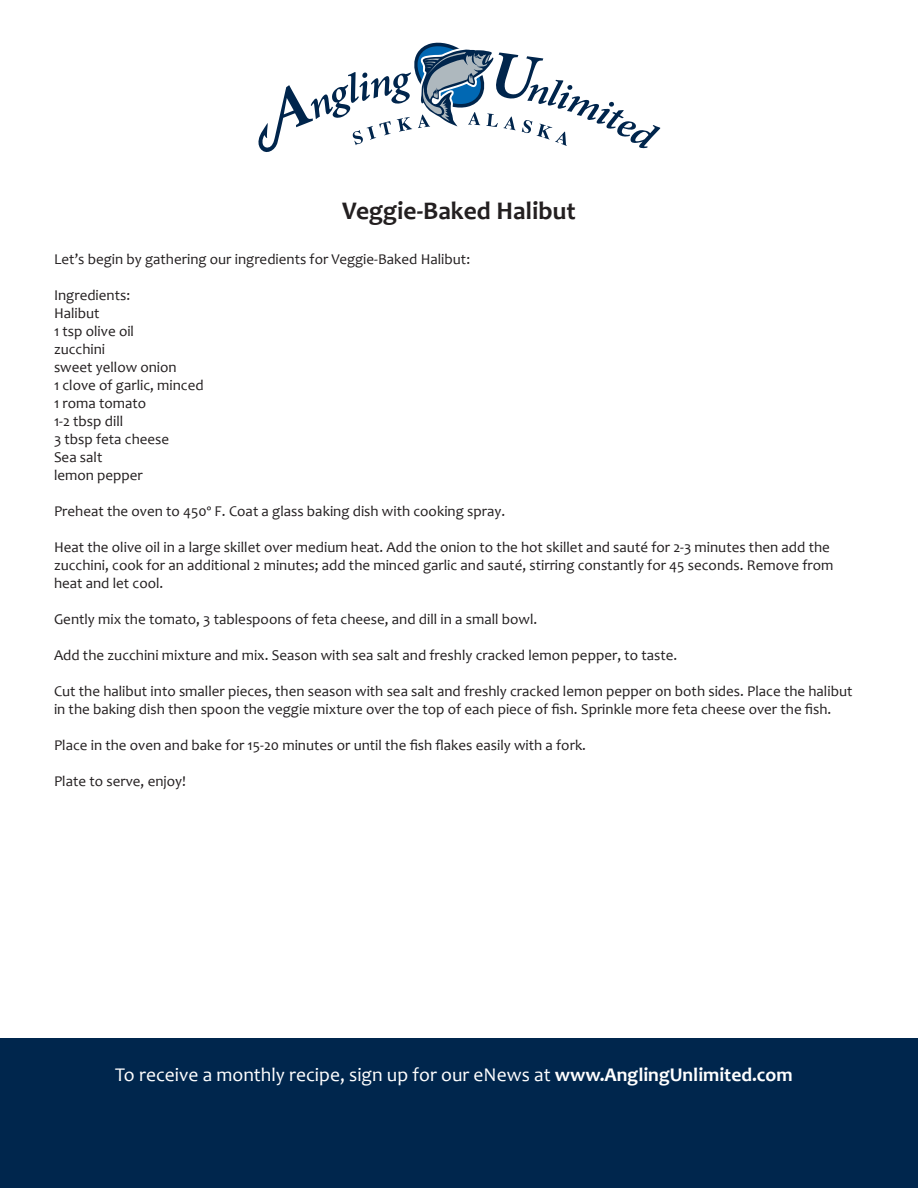
<style>
.page{position:relative;width:918px;height:1188px;background:#fff}
.page>*{position:absolute;margin:0;border:0;box-sizing:border-box;transform-origin:0 0}
.t1{font:700 25.5px "Candara";color:#231f20}
.t2{font:19.5px "Candara";color:#fff}
.t3{font:15px/18px "Candara";color:#231f20}
.s1{font-weight:700}
</style>
<div class="page">
<div style="left:0;top:1039px;width:918px;height:149px;background:#00264d"></div>
<svg style="left:258px;top:42px;width:403px;height:110px"></svg>
<p class="t1" style="left:342px;top:195px;width:235px">Veggie-Baked Halibut</p>
<p class="t3" style="left:54px;top:251px;width:418px">Let’s begin by gathering our ingredients for Veggie-Baked Halibut:</p>
<p class="t3" style="left:54px;top:287px;width:78px">Ingredients:</p>
<p class="t3" style="left:54px;top:305px;width:47px">Halibut</p>
<p class="t3" style="left:54px;top:323px;width:82px">1 tsp olive oil</p>
<p class="t3" style="left:54px;top:341px;width:53px">zucchini</p>
<p class="t3" style="left:54px;top:359px;width:124px">sweet yellow onion</p>
<p class="t3" style="left:54px;top:377px;width:151px">1 clove of garlic, minced</p>
<p class="t3" style="left:54px;top:395px;width:94px">1 roma tomato</p>
<p class="t3" style="left:54px;top:413px;width:71px">1-2 tbsp dill</p>
<p class="t3" style="left:54px;top:431px;width:117px">3 tbsp feta cheese</p>
<p class="t3" style="left:54px;top:449px;width:50px">Sea salt</p>
<p class="t3" style="left:54px;top:467px;width:90px">lemon pepper</p>
<p class="t3" style="left:54px;top:503px;width:453px">Preheat the oven to 450º F. Coat a glass baking dish with cooking spray.</p>
<p class="t3" style="left:54px;top:539px;width:781px">Heat the olive oil in a large skillet over medium heat. Add the onion to the hot skillet and sauté for 2-3 minutes then add the zucchini, cook for an additional 2 minutes; add the minced garlic and sauté, stirring constantly for 45 seconds. Remove from heat and let cool.</p>
<p class="t3" style="left:54px;top:611px;width:485px">Gently mix the tomato, 3 tablespoons of feta cheese, and dill in a small bowl.</p>
<p class="t3" style="left:54px;top:647px;width:625px">Add the zucchini mixture and mix. Season with sea salt and freshly cracked lemon pepper, to taste.</p>
<p class="t3" style="left:54px;top:683px;width:800px">Cut the halibut into smaller pieces, then season with sea salt and freshly cracked lemon pepper on both sides. Place the halibut in the baking dish then spoon the veggie mixture over the top of each piece of fish. Sprinkle more feta cheese over the fish.</p>
<p class="t3" style="left:54px;top:737px;width:534px">Place in the oven and bake for 15-20 minutes or until the fish flakes easily with a fork.</p>
<p class="t3" style="left:54px;top:773px;width:133px">Plate to serve, enjoy!</p>
<p class="t2" style="left:115px;top:1063px;width:679px">To receive a monthly recipe, sign up for our eNews at <span class="s1">www.AnglingUnlimited.com</span></p>
</div>
